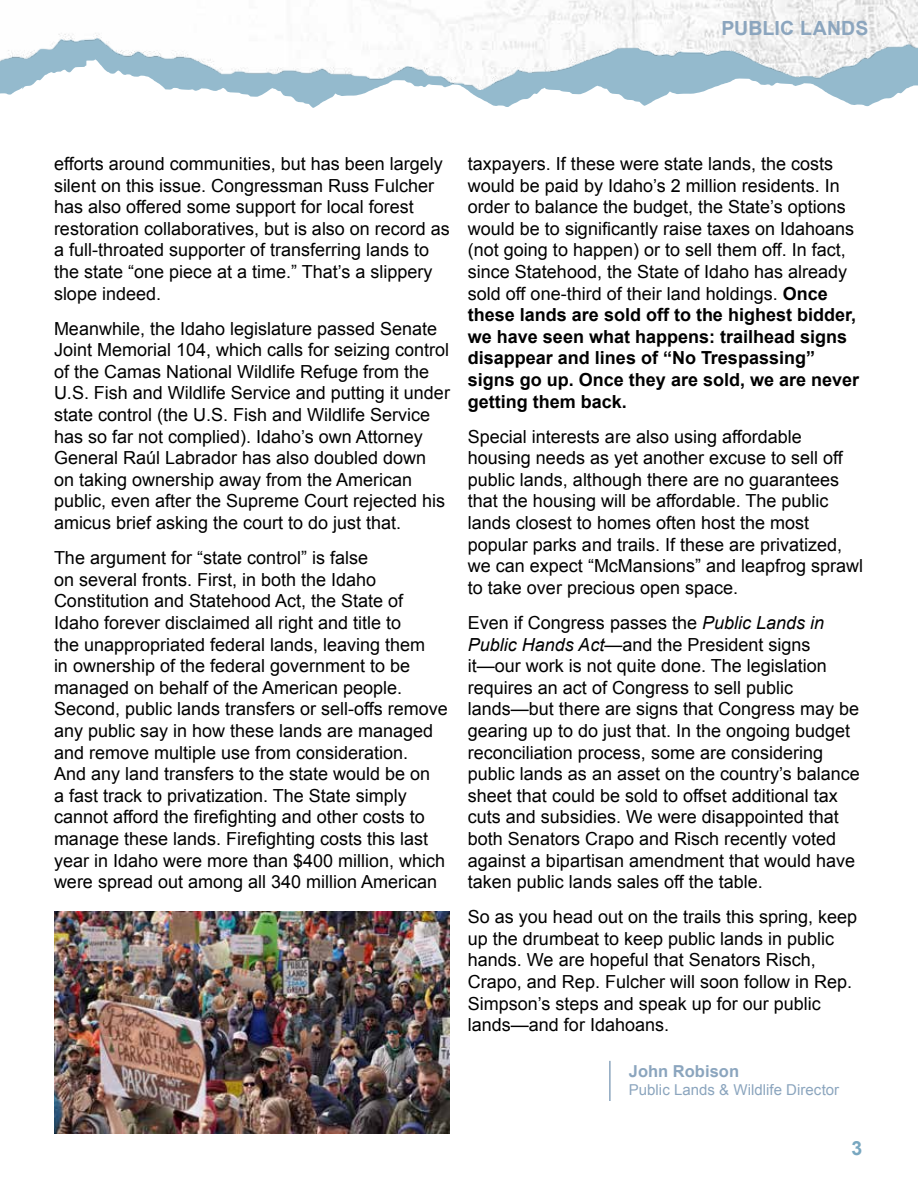
<style>
.page{position:relative;width:918px;height:1188px;background:#fff}
.page>*{position:absolute;margin:0;border:0;box-sizing:border-box;transform-origin:0 0}
.t1{font:700 19.5px "Arial";letter-spacing:.005em;color:#8ba5be}
.t2{font:700 19.5px "Arial";color:#78a7c0}
.t3{font:18px/21.6px "Arial";color:#000}
.t4{font:700 16.5px "Arial";letter-spacing:.005em;color:#8ba5be}
.t5{font:15px "Arial";color:#8ba5be}
.s1{font-weight:700}
.s2{font-style:italic}
</style>
<div class="page">
<svg style="left:194px;top:90px;width:316px;height:18px"></svg>
<svg style="left:311px;top:90px;width:594px;height:16px"></svg>
<svg style="left:0;top:90px;width:18px;height:5px"></svg>
<img style="left:0;top:0;width:918px;height:90px">
<img style="left:0;top:0;width:1px;height:80px">
<hr style="left:609px;top:1061px;width:2px;height:40px;background:#8ba5be">
<img style="left:54px;top:912px;width:396px;height:222px">
<p class="t1" style="left:721px;top:16px;width:149px">PUBLIC LANDS</p>
<p class="t3" style="left:54px;top:153px;width:397px">efforts around communities, but has been largely silent on this issue. Congressman Russ Fulcher has also offered some support for local forest restoration collaboratives, but is also on record as a full-throated supporter of transferring lands to the state “one piece at a time.” That’s a slippery slope indeed.</p>
<p class="t3" style="left:54px;top:318px;width:397px">Meanwhile, the Idaho legislature passed Senate Joint Memorial 104, which calls for seizing control of the Camas National Wildlife Refuge from the U.S. Fish and Wildlife Service and putting it under state control (the U.S. Fish and Wildlife Service has so far not complied). Idaho’s own Attorney General Raúl Labrador has also doubled down on taking ownership away from the American public, even after the Supreme Court rejected his amicus brief asking the court to do just that.</p>
<p class="t3" style="left:54px;top:547px;width:395px">The argument for “state control” is false<br>on several fronts. First, in both the Idaho Constitution and Statehood Act, the State of Idaho forever disclaimed all right and title to<br>the unappropriated federal lands, leaving them<br>in ownership of the federal government to be managed on behalf of the American people.<br>Second, public lands transfers or sell-offs remove any public say in how these lands are managed and remove multiple use from consideration.<br>And any land transfers to the state would be on<br>a fast track to privatization. The State simply cannot afford the firefighting and other costs to manage these lands. Firefighting costs this last year in Idaho were more than $400 million, which were spread out among all 340 million American</p>
<p class="t3" style="left:468px;top:153px;width:393px">taxpayers. If these were state lands, the costs would be paid by Idaho’s 2 million residents. In order to balance the budget, the State’s options would be to significantly raise taxes on Idahoans (not going to happen) or to sell them off. In fact, since Statehood, the State of Idaho has already sold off one-third of their land holdings. <span class="s1">Once these lands are sold off to the highest bidder, we have seen what happens: trailhead signs disappear and lines of “No Trespassing” signs go up. Once they are sold, we are never getting them back.</span></p>
<p class="t3" style="left:468px;top:426px;width:397px">Special interests are also using affordable housing needs as yet another excuse to sell off public lands, although there are no guarantees that the housing will be affordable. The public lands closest to homes often host the most popular parks and trails. If these are privatized, we can expect “McMansions” and leapfrog sprawl to take over precious open space.</p>
<p class="t3" style="left:468px;top:612px;width:393px">Even if Congress passes the <span class="s2">Public Lands in Public Hands Act</span>—and the President signs it—our work is not quite done. The legislation requires an act of Congress to sell public lands—but there are signs that Congress may be gearing up to do just that. In the ongoing budget reconciliation process, some are considering public lands as an asset on the country’s balance sheet that could be sold to offset additional tax cuts and subsidies. We were disappointed that both Senators Crapo and Risch recently voted against a bipartisan amendment that would have taken public lands sales off the table.</p>
<p class="t3" style="left:468px;top:906px;width:391px">So as you head out on the trails this spring, keep up the drumbeat to keep public lands in public hands. We are hopeful that Senators Risch, Crapo, and Rep. Fulcher will soon follow in Rep.<br>Simpson’s steps and speak up for our public lands—and for Idahoans.</p>
<p class="t4" style="left:629px;top:1060px;width:112px">John Robison</p>
<p class="t5" style="left:629px;top:1080px;width:212px">Public Lands &amp; Wildlife Director</p>
<p class="t2" style="left:852px;top:1136px;width:12px">3</p>
</div>
